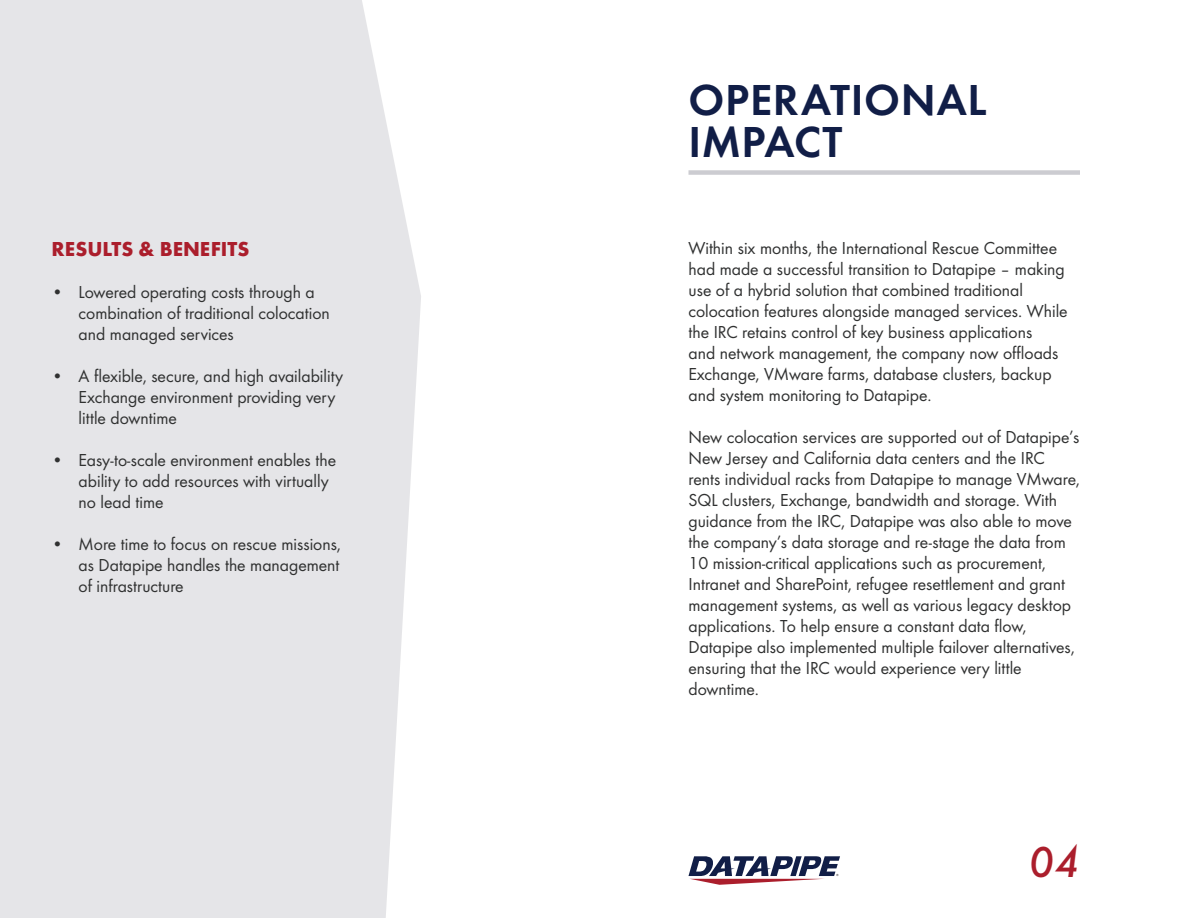
<style>
.page{position:relative;width:1188px;height:918px;background:#fff}
.page>*{position:absolute;margin:0;border:0;box-sizing:border-box;transform-origin:0 0}
.t1{font:45px "Futura Dem";letter-spacing:.015em;color:#111e47}
.t2{font:italic 500 45px "Futura";color:#ab1e2c}
.t3{font:700 21px "Futura";color:#ab1e2c}
.t4{font:18px/21px "Futura Boo";color:#303131}
</style>
<div class="page">
<div style="left:0;top:0;width:421px;height:918px;background:#e5e5e8"></div>
<svg style="left:688px;top:856px;width:152px;height:29px"></svg>
<div style="left:688px;top:170px;width:392px;height:5px;background:#ccccd1"></div>
<p class="t3" style="left:52px;top:234px;width:199px">RESULTS &amp; BENEFITS</p>
<p class="t4" style="left:79px;top:282px;width:253px;text-indent:-27px">• Lowered operating costs through a combination of traditional colocation and managed services</p>
<p class="t4" style="left:79px;top:366px;width:266px;text-indent:-27px">• A flexible, secure, and high availability<br>Exchange environment providing very little downtime</p>
<p class="t4" style="left:79px;top:450px;width:259px;text-indent:-27px">• Easy-to-scale environment enables the ability to add resources with virtually no lead time</p>
<p class="t4" style="left:79px;top:534px;width:264px;text-align:justify;text-indent:-27px">• More time to focus on rescue missions, as Datapipe handles the management of infrastructure</p>
<p class="t1" style="left:688px;top:68px;width:300px">OPERATIONAL</p>
<p class="t1" style="left:688px;top:110px;width:155px">IMPACT</p>
<p class="t4" style="left:688px;top:237px;width:381px">Within six months, the International Rescue Committee had made a successful transition to Datapipe – making use of a hybrid solution that combined traditional colocation features alongside managed services. While the IRC retains control of key business applications<br>and network management, the company now offloads Exchange, VMware farms, database clusters, backup and system monitoring to Datapipe.</p>
<p class="t4" style="left:688px;top:426px;width:393px">New colocation services are supported out of Datapipe’s New Jersey and California data centers and the IRC rents individual racks from Datapipe to manage VMware, SQL clusters, Exchange, bandwidth and storage. With guidance from the IRC, Datapipe was also able to move the company’s data storage and re-stage the data from 10 mission-critical applications such as procurement, Intranet and SharePoint, refugee resettlement and grant management systems, as well as various legacy desktop applications. To help ensure a constant data flow, Datapipe also implemented multiple failover alternatives, ensuring that the IRC would experience very little downtime.</p>
<p class="t2" style="left:1029px;top:830px;width:53px">04</p>
</div>
